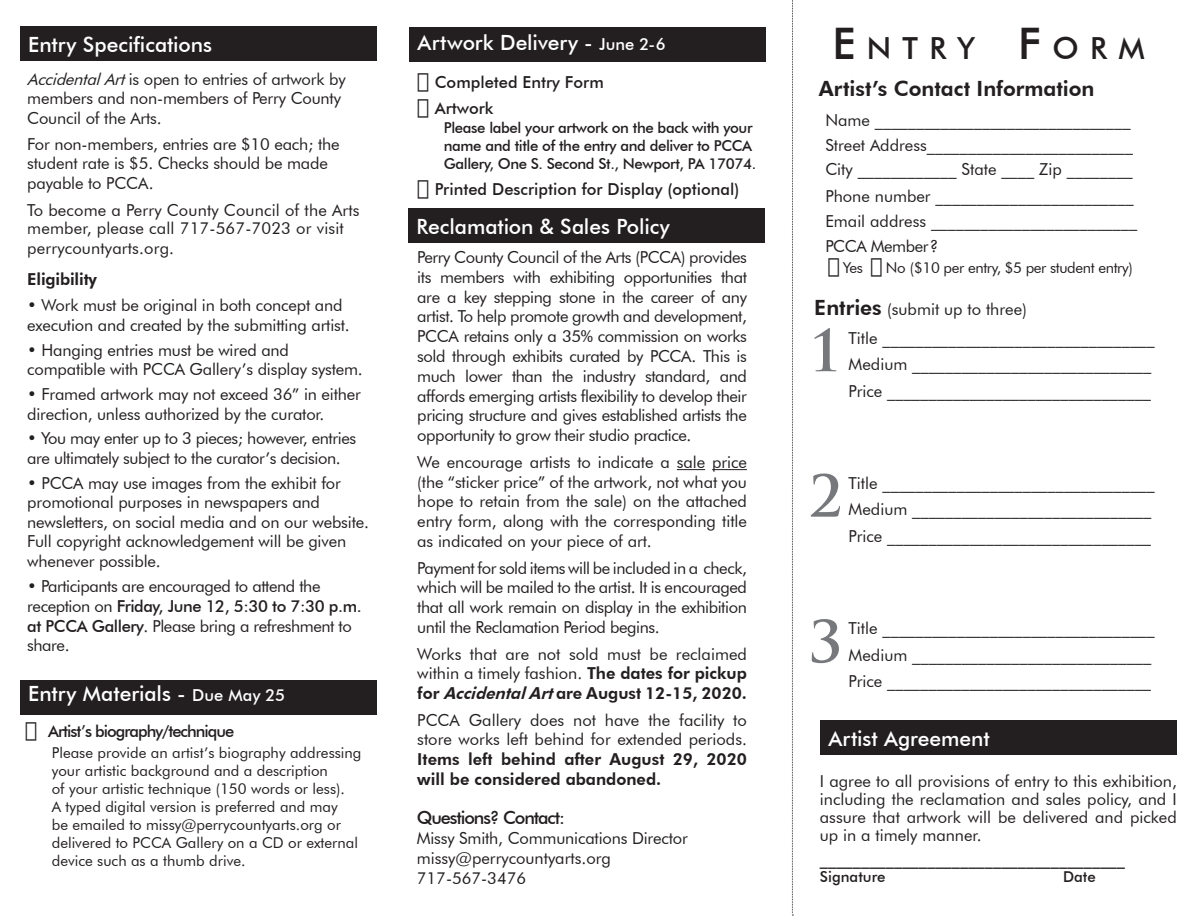
<style>
.page{position:relative;width:1188px;height:918px;background:#fff}
.page>*{position:absolute;margin:0;border:0;box-sizing:border-box;transform-origin:0 0}
.t1{font:700 56.25px "Trajan Pro";color:#76787b}
.t2{font:500 30.45px "Futura BT";letter-spacing:.37em;color:#231f20}
.t3{font:500 21px "Futura BT";letter-spacing:-.005em;color:#fff}
.t4{font:800 21px "Futura BT";color:#231f20}
.t5{font:500 18px "Futura BT";letter-spacing:-.06em;color:#231f20}
.t6{font:16.5px/19.8px "Futura BT";letter-spacing:-.01em;color:#231f20}
.t7{font:500 16.5px "Futura BT";color:#231f20}
.t8{font:16.5px/19.2px "Futura BT";letter-spacing:.01em;color:#231f20}
.t9{font:800 16.5px/19.8px "Futura BT";color:#231f20}
.t10{font:500 16.5px "Futura BT";letter-spacing:-.06em;color:#231f20}
.t11{font:15px/18px "Futura BT";color:#231f20}
.t12{font:500 15px/18px "Futura BT";letter-spacing:-.025em;color:#231f20}
.t13{font:15px "Futura BT";letter-spacing:-.025em;color:#231f20}
.t14{font:500 15px "Futura BT";color:#231f20}
.s1{font-style:italic}
.s2{font-weight:500}
.s3{font-size:16.5px}
.s4{font-size:21px}
.s5{font-weight:800}
.s6{font-weight:800;font-style:italic}
.s7{font-size:43.5px}
.s8{font-weight:500;font-size:21px}
.s9{font-weight:800;font-size:21px}
</style>
<div class="page">
<svg style="left:792px;top:0;width:1px;height:916px"></svg>
<div style="left:20px;top:26px;width:357px;height:35px;background:#231f20"></div>
<div style="left:20px;top:680px;width:357px;height:35px;background:#231f20"></div>
<div style="left:408px;top:208px;width:357px;height:35px;background:#231f20"></div>
<svg style="left:677px;top:469px;width:28px;height:1px"></svg>
<hr style="left:712px;top:469px;width:35px;height:1px;background:#231f20">
<div style="left:820px;top:721px;width:357px;height:34px;background:#231f20"></div>
<div style="left:409px;top:27px;width:357px;height:35px;background:#231f20"></div>
<p class="t3" style="left:28px;top:31px;width:185px">Entry Specifications</p>
<p class="t6" style="left:27px;top:70px;width:320px;line-height:19.2px"><span class="s1">AccidentalArt</span>is open to entries of artwork by members and non-members of Perry County<br>Council of the Arts.</p>
<p class="t6" style="left:27px;top:135px;width:314px;line-height:19.2px">For non-members, entries are $10 each; the student rate is $5. Checks should be made payable to PCCA.</p>
<p class="t8" style="left:27px;top:200px;width:334px">To become a Perry County Council of the Arts member, please call 717-567-7023 or visit perrycountyarts.org.</p>
<p class="t9" style="left:27px;top:269px;width:71px">Eligibility</p>
<p class="t6" style="left:27px;top:295px;width:324px">• Work must be original in both concept and execution and created by the submitting artist.</p>
<p class="t6" style="left:27px;top:340px;width:337px">• Hanging entries must be wired and compatible with PCCA Gallery’s display system.</p>
<p class="t6" style="left:27px;top:384px;width:335px">• Framed artwork may not exceed 36” in either direction, unless authorized by the curator.</p>
<p class="t6" style="left:27px;top:429px;width:330px">• You may enter up to 3 pieces; however, entries are ultimately subject to the curator’s decision.</p>
<p class="t6" style="left:27px;top:473px;width:343px">• PCCA may use images from the exhibit for promotional purposes in newspapers and newsletters, on social media and on our website.<br>Full copyright acknowledgement will be given whenever possible.</p>
<p class="t6" style="left:27px;top:576px;width:336px">• Participants are encouraged to attend the reception on <span class="s2">Friday, June 12, 5:30 to 7:30 p.m. at PCCA Gallery</span>. Please bring a refreshment to share.</p>
<p class="t3" style="left:28px;top:681px;width:259px">Entry Materials - <span class="s3">Due May 25</span></p>
<p class="t10" style="left:25px;top:721px;width:211px"><span class="s4">○</span> Artist’s biography/technique</p>
<p class="t11" style="left:52px;top:743px;width:311px">Please provide an artist’s biography addressing your artistic background and a description<br>of your artistic technique (150 words or less).<br>A typed digital version is preferred and may<br>be emailed to missy@perrycountyarts.org or delivered to PCCA Gallery on a CD or external device such as a thumb drive.</p>
<p class="t3" style="left:418px;top:29px;width:250px">Artwork Delivery - <span class="s3">June 2-6</span></p>
<p class="t7" style="left:417px;top:72px;width:189px"><span class="s4">○</span> Completed Entry Form</p>
<p class="t7" style="left:417px;top:98px;width:78px"><span class="s4">○</span> Artwork</p>
<p class="t12" style="left:444px;top:118px;width:314px">Please label your artwork on the back with your name and title of the entry and deliver to PCCA<br>Gallery, One S. Second St., Newport, PA 17074.</p>
<p class="t7" style="left:417px;top:180px;width:324px"><span class="s4">○</span> Printed Description for Display (optional)</p>
<p class="t3" style="left:416px;top:214px;width:255px">Reclamation &amp; Sales Policy</p>
<p class="t6" style="left:417px;top:247px;width:331px;text-align:justify">Perry County Council of the Arts (PCCA) provides its members with exhibiting opportunities that are a key stepping stone in the career of any artist. To help promote growth and development, PCCA retains only a 35% commission on works sold through exhibits curated by PCCA. This is much lower than the industry standard, and affords emerging artists flexibility to develop their pricing structure and gives established artists the opportunity to grow their studio practice.</p>
<p class="t6" style="left:417px;top:452px;width:331px;text-align:justify">We encourage artists to indicate a sale price (the “sticker price” of the artwork, not what you hope to retain from the sale) on the attached entry form, along with the corresponding title as indicated on your piece of art.</p>
<p class="t6" style="left:417px;top:558px;width:331px;text-align:justify">Payment for sold items will be included in a check, which will be mailed to the artist. It is encouraged that all work remain on display in the exhibition until the Reclamation Period begins.</p>
<p class="t6" style="left:417px;top:644px;width:331px;text-align:justify">Works that are not sold must be reclaimed within a timely fashion. <span class="s5">The dates for pickup for</span> <span class="s6">AccidentalArt</span><span class="s5">are August 12-15, 2020.</span></p>
<p class="t6" style="left:417px;top:710px;width:331px">PCCA Gallery does not have the facility to store works left behind for extended periods.</p>
<p class="t9" style="left:417px;top:749px;width:331px">Items left behind after August 29, 2020 will be considered abandoned.</p>
<p class="t5" style="left:417px;top:807px;width:150px">Questions? Contact:</p>
<p class="t6" style="left:417px;top:828px;width:273px">Missy Smith, Communications Director missy@perrycountyarts.org<br>717-567-3476</p>
<h2 class="t2" style="left:832px;top:29px;width:314px"><span class="s7">E</span>NTRY <span class="s7">F</span>ORM</h2>
<p class="t4" style="left:819px;top:76px;width:277px">Artist’s Contact Information</p>
<p class="t6" style="left:825px;top:108px;width:309px;line-height:24.8px">Name _______________________________<br>Street Address_________________________<br>City ____________ State ____ Zip ________</p>
<p class="t6" style="left:825px;top:184px;width:313px;line-height:24.8px">Phone number ________________________<br>Email address _________________________<br>PCCA Member ?</p>
<p class="t13" style="left:827px;top:259px;width:307px"><span class="s8">○</span> Yes <span class="s8">○</span> No ($10 per entry, $5 per student entry)</p>
<p class="t6" style="left:814px;top:299px;width:214px"><span class="s9">Entries</span> (submit up to three)</p>
<h1 class="t1" style="left:808px;top:316px;width:35px">1</h1>
<p class="t6" style="left:849px;top:324px;width:308px;line-height:26.5px">Title _________________________________<br>Medium _____________________________<br>Price ________________________________</p>
<h1 class="t1" style="left:808px;top:461px;width:35px">2</h1>
<p class="t6" style="left:849px;top:470px;width:308px;line-height:26.5px">Title _________________________________<br>Medium _____________________________<br>Price ________________________________</p>
<h1 class="t1" style="left:808px;top:607px;width:35px">3</h1>
<p class="t6" style="left:849px;top:615px;width:308px;line-height:26.5px">Title _________________________________<br>Medium _____________________________<br>Price ________________________________</p>
<p class="t3" style="left:828px;top:726px;width:163px">Artist Agreement</p>
<p class="t6" style="left:820px;top:772px;width:358px;line-height:18px;text-align:justify">I agree to all provisions of entry to this exhibition, including the reclamation and sales policy, and I assure that artwork will be delivered and picked up in a timely manner.</p>
<p class="t7" style="left:820px;top:849px;width:307px">_____________________________________</p>
<p class="t14" style="left:820px;top:868px;width:67px">Signature</p>
<p class="t12" style="left:1063px;top:868px;width:34px">Date</p>
</div>
